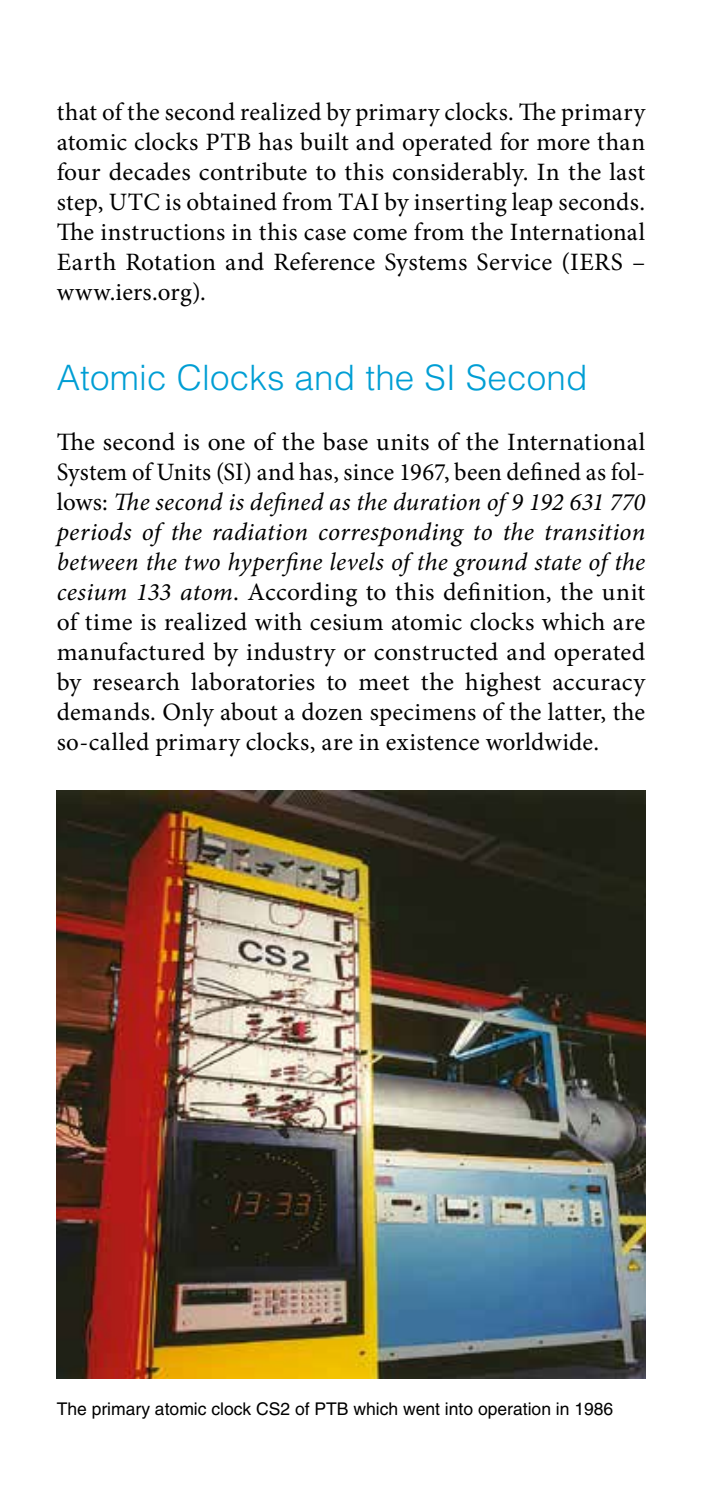
<style>
.page{position:relative;width:702px;height:1489px;background:#fff}
.page>*{position:absolute;margin:0;border:0;box-sizing:border-box;transform-origin:0 0}
.t1{font:300 35px "Helvetica LT Std";letter-spacing:.005em;color:#009ed4}
.t2{font:25px/30px "Minion Pro";letter-spacing:.01em;color:#000;text-align:justify}
.t3{font:17.5px "Helvetica LT Std";color:#000}
.s1{font-style:italic}
</style>
<div class="page">
<img style="left:57px;top:790px;width:588px;height:588px">
<p class="t2" style="left:57px;top:97px;width:590px">that of the second realized by primary clocks. The primary atomic clocks PTB has built and operated for more than four decades contribute to this considerably. In the last step, UTC is obtained from TAI by inserting leap seconds.<br>The instructions in this case come from the International Earth Rotation and Reference Systems Service (IERS – www.iers.org).</p>
<h1 class="t1" style="left:57px;top:356px;width:532px">Atomic Clocks and the SI Second</h1>
<p class="t2" style="left:57px;top:427px;width:590px">The second is one of the base units of the International System of Units (SI) and has, since 1967, been defined as fol&shy;lows: <span class="s1">The second is defined as the duration of 9 192 631 770 periods of the radiation corresponding to the transition between the two hyperfine levels of the ground state of the cesium 133 atom</span>. According to this definition, the unit of time is realized with cesium atomic clocks which are manufactured by industry or constructed and operated by research laboratories to meet the highest accuracy demands. Only about a dozen specimens of the latter, the so-called primary clocks, are in existence worldwide.</p>
<p class="t3" style="left:57px;top:1398px;width:558px">The primary atomic clock CS2 of PTB which went into operation in 1986</p>
</div>
